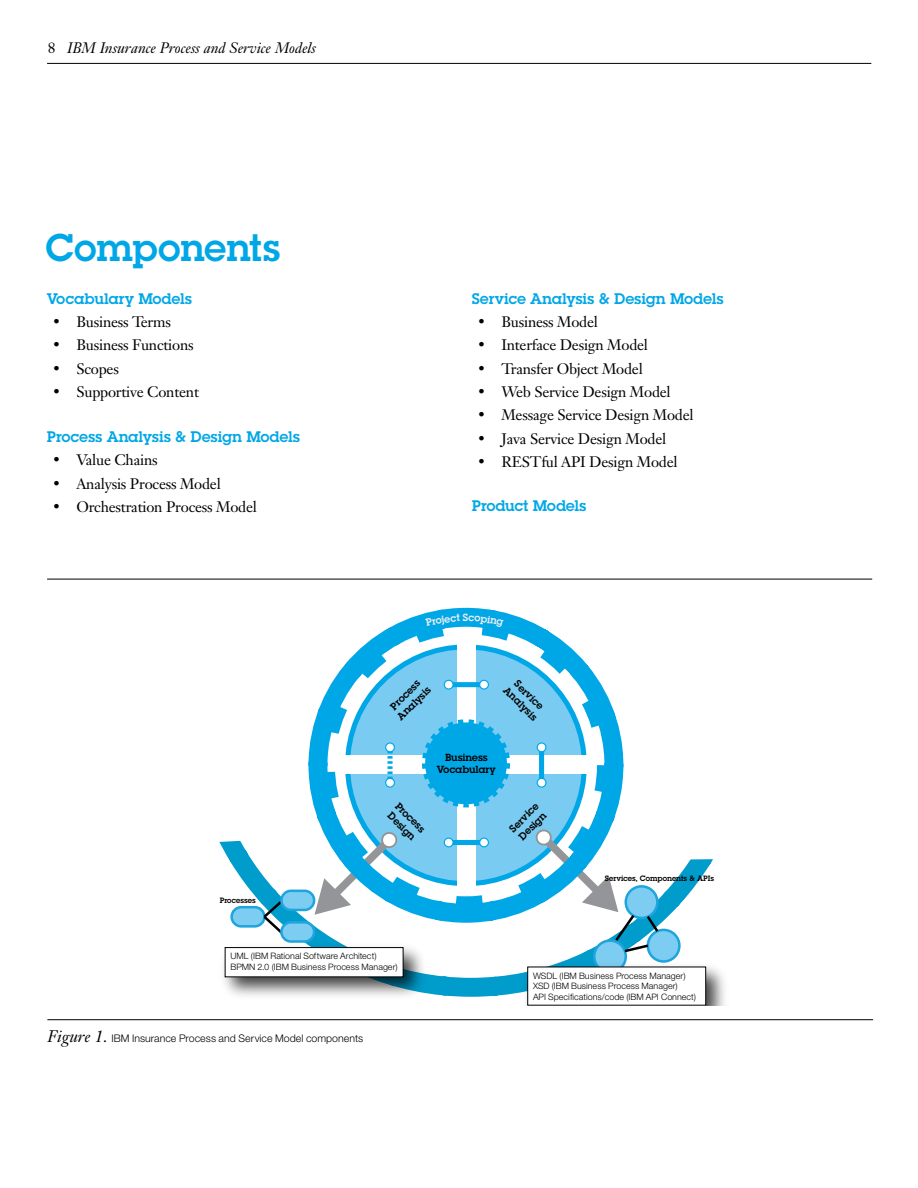
<style>
.page{position:relative;width:918px;height:1188px;background:#fff}
.page>*{position:absolute;margin:0;border:0;box-sizing:border-box;transform-origin:0 0}
.t1{font:37.5px "Lubalin Demifor IBM";color:#00a7e7}
.t2{font:15px "Janson Text LT Pro";letter-spacing:-.015em;color:#000}
.t3{font:15px "Lubalin Demifor IBM";color:#00a7e7}
.t4{font:italic 15px "Janson Text LT Pro";color:#000}
.t5{font:10.5px "Helv Neue Lightfor IBM";color:#000}
.t6{font:10.05px/12.1px "Lubalin Demifor IBM";color:#000}
.t7{font:8.85px/10.6px "Helv Neue Lightfor IBM";color:#000}
.t8{font:7.65px "Lubalin Demifor IBM";color:#000}
.s1{font-style:normal}
.s2{font-style:italic;font-size:13.5px}
.s3{font-family:"Janson Text LT Pro";font-style:italic;font-size:16.5px}
</style>
<div class="page">
<svg style="left:431px;top:954px;width:246px;height:43px"></svg>
<img style="left:224px;top:954px;width:207px;height:42px">
<div style="left:225px;top:948px;width:178px;height:29px;background:#fff"></div>
<div style="left:594px;top:941px;width:32px;height:31px;background:#7dccf2;border-radius:50%"></div>
<div style="left:593px;top:939px;width:34px;height:34px;border:3px solid #1fa5de;border-radius:50%"></div>
<div style="left:648px;top:930px;width:31px;height:31px;background:#7dccf2;border-radius:50%"></div>
<div style="left:647px;top:929px;width:34px;height:34px;border:3px solid #1fa5de;border-radius:50%"></div>
<img style="left:517px;top:957px;width:208px;height:48px">
<div style="left:528px;top:967px;width:178px;height:38px;background:#fff"></div>
<hr style="left:47px;top:1019px;width:826px;height:1px;background:#000">
<hr style="left:47px;top:579px;width:825px;height:1px;background:#000">
<hr style="left:47px;top:63px;width:824px;height:1px;background:#000">
<svg style="left:219px;top:607px;width:494px;height:347px"></svg>
<p class="t4" style="left:48px;top:38px;width:270px"><span class="s1">8</span> IBM Insurance Process and Service Models</p>
<h1 class="t1" style="left:47px;top:223px;width:235px">Components</h1>
<p class="t3" style="left:47px;top:288px;width:147px">Vocabulary Models</p>
<p class="t2" style="left:53px;top:312px;width:120px"><span class="s2">•</span> Business Terms</p>
<p class="t2" style="left:53px;top:336px;width:142px"><span class="s2">•</span> Business Functions</p>
<p class="t2" style="left:53px;top:359px;width:68px"><span class="s2">•</span> Scopes</p>
<p class="t2" style="left:53px;top:382px;width:148px"><span class="s2">•</span> Supportive Content</p>
<p class="t3" style="left:47px;top:427px;width:255px">Process Analysis &amp; Design Models</p>
<p class="t2" style="left:53px;top:451px;width:106px"><span class="s2">•</span> Value Chains</p>
<p class="t2" style="left:53px;top:474px;width:170px"><span class="s2">•</span> Analysis Process Model</p>
<p class="t2" style="left:53px;top:497px;width:206px"><span class="s2">•</span> Orchestration Process Model</p>
<p class="t8" style="left:220px;top:896px;width:38px">Processes</p>
<p class="t3" style="left:472px;top:288px;width:253px">Service Analysis &amp; Design Models</p>
<p class="t2" style="left:478px;top:312px;width:122px"><span class="s2">•</span> Business Model</p>
<p class="t2" style="left:478px;top:336px;width:172px"><span class="s2">•</span> Interface Design Model</p>
<p class="t2" style="left:478px;top:359px;width:167px"><span class="s2">•</span> Transfer Object Model</p>
<p class="t2" style="left:478px;top:382px;width:194px"><span class="s2">•</span> Web Service Design Model</p>
<p class="t2" style="left:478px;top:406px;width:217px"><span class="s2">•</span> Message Service Design Model</p>
<p class="t2" style="left:478px;top:429px;width:190px"><span class="s2">•</span> Java Service Design Model</p>
<p class="t2" style="left:478px;top:452px;width:201px"><span class="s2">•</span> RESTful API Design Model</p>
<p class="t3" style="left:472px;top:496px;width:116px">Product Models</p>
<p class="t6" style="left:386px;top:706px;width:45px;rotate:-45deg">Process<br>Analysis</p>
<p class="t6" style="left:518px;top:675px;width:45px;text-align:center;rotate:45deg">Service<br>Analysis</p>
<p class="t6" style="left:401px;top:800px;width:39px;rotate:45deg">Process<br>Design</p>
<p class="t6" style="left:437px;top:751px;width:60px;text-align:center">Business<br>Vocabulary</p>
<p class="t6" style="left:507px;top:826px;width:38px;rotate:-45deg">Service<br>Design</p>
<p class="t8" style="left:605px;top:873px;width:111px">Services, Components &amp; APIs</p>
<p class="t7" style="left:230px;top:951px;width:169px">UML (IBM Rational Software Architect)<br>BPMN 2.0 (IBM Business Process Manager)</p>
<p class="t5" style="left:47px;top:1032px;width:317px"><span class="s3">Figure 1.</span> IBM Insurance Process and Service Model components</p>
<p class="t7" style="left:533px;top:970px;width:165px">WSDL (IBM Business Process Manager)<br>XSD (IBM Business Process Manager)<br>API Specifications/code (IBM API Connect)</p>
</div>
